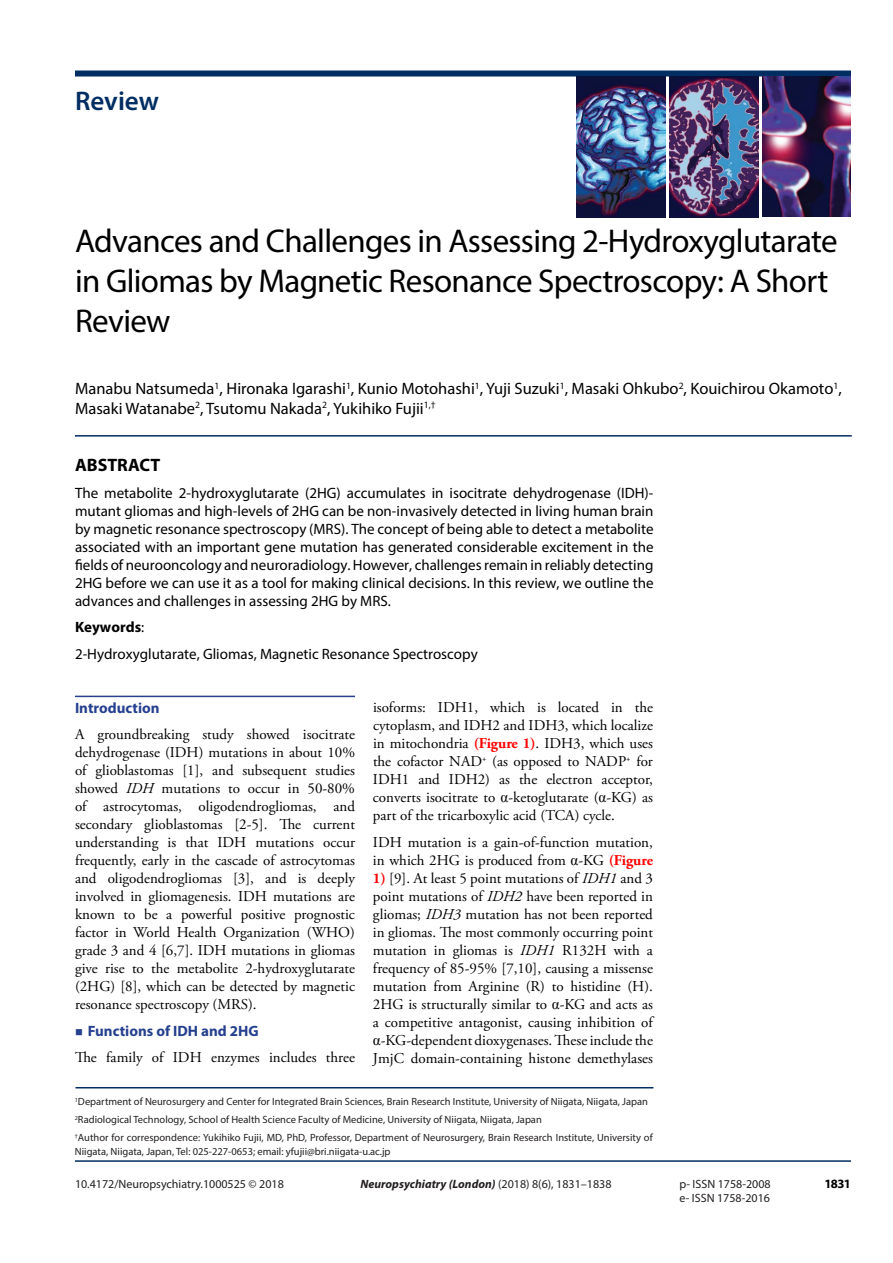
<style>
.page{position:relative;width:893px;height:1263px;background:#fff}
.page>*{position:absolute;margin:0;border:0;box-sizing:border-box;transform-origin:0 0}
.t1{font:33px/39.6px "Myriad Pro";letter-spacing:-.02em;color:#000}
.t2{font:600 27px "Myriad Pro";color:#002d62}
.t3{font:700 18px "Myriad Pro";color:#000}
.t4{font:16.5px/19.8px "Myriad Pro";color:#000}
.t5{font:15px/18px "Adobe Garamond Pro";color:#000;text-align:justify}
.t6{font:15px/18px "Myriad Pro";color:#000;text-align:justify}
.t7{font:700 15px "Myriad Pro";color:#25408f}
.t8{font:700 12.75px "Myriad Pro";color:#000}
.t9{font:12px/14.4px "Myriad Pro";color:#231f20}
.t10{font:italic 700 12px "Myriad Pro";color:#231f20}
.t11{font:10.5px/18px "Myriad Pro";color:#231f20}
.s1{font-weight:700}
.s2{font-style:italic}
.s3{font-weight:700;color:#f00}
.s4{font-family:"Times New Roman"}
.s5{font-weight:400;font-style:normal}
</style>
<div class="page">
<div style="left:75px;top:71px;width:776px;height:6px;background:#002d62"></div>
<img style="left:576px;top:77px;width:89px;height:141px">
<img style="left:669px;top:77px;width:89px;height:140px">
<img style="left:763px;top:77px;width:88px;height:140px">
<hr style="left:75px;top:1160px;width:776px;height:2px;background:#002d62">
<hr style="left:75px;top:435px;width:777px;height:2px;background:#002d62">
<hr style="left:76px;top:1087px;width:577px;height:1px;background:#002d62">
<hr style="left:75px;top:696px;width:280px;height:1px;background:#25408f">
<h2 class="t2" style="left:75px;top:84px;width:85px">Review</h2>
<h1 class="t1" style="left:75px;top:221px;width:764px">Advances and Challenges in Assessing 2-Hydroxyglutarate in Gliomas by Magnetic Resonance Spectroscopy: A Short<br>Review</h1>
<p class="t4" style="left:75px;top:378px;width:768px">Manabu Natsumeda<sup>1</sup>, Hironaka Igarashi<sup>1</sup>, Kunio Motohashi<sup>1</sup>, Yuji Suzuki<sup>1</sup>, Masaki Ohkubo<sup>2</sup>, Kouichirou Okamoto<sup>1</sup>,<br>Masaki Watanabe<sup>2</sup>, Tsutomu Nakada<sup>2</sup>, Yukihiko Fujii<sup>1,†</sup></p>
<p class="t3" style="left:75px;top:453px;width:87px">ABSTRACT</p>
<p class="t6" style="left:75px;top:484px;width:580px">The metabolite 2-hydroxyglutarate (2HG) accumulates in isocitrate dehydrogenase (IDH)- mutant gliomas and high-levels of 2HG can be non-invasively detected in living human brain by magnetic resonance spectroscopy (MRS). The concept of being able to detect a metabolite associated with an important gene mutation has generated considerable excitement in the fields of neurooncology and neuroradiology. However, challenges remain in reliably detecting 2HG before we can use it as a tool for making clinical decisions. In this review, we outline the advances and challenges in assessing 2HG by MRS.</p>
<p class="t6" style="left:75px;top:614px;width:404px;line-height:26.5px"><span class="s1">Keywords</span>:<br>2-Hydroxyglutarate, Gliomas, Magnetic Resonance Spectroscopy</p>
<p class="t7" style="left:75px;top:698px;width:86px">Introduction</p>
<p class="t5" style="left:75px;top:726px;width:281px">A groundbreaking study showed isocitrate dehydrogenase (IDH) mutations in about 10% of glioblastomas [1], and subsequent studies showed <span class="s2">IDH</span> mutations to occur in 50-80% of astrocytomas, oligodendrogliomas, and secondary glioblastomas [2-5]. The current understanding is that IDH mutations occur frequently, early in the cascade of astrocytomas and oligodendrogliomas [3], and is deeply involved in gliomagenesis. IDH mutations are known to be a powerful positive prognostic factor in World Health Organization (WHO) grade 3 and 4 [6,7]. IDH mutations in gliomas give rise to the metabolite 2-hydroxyglutarate (2HG) [8], which can be detected by magnetic resonance spectroscopy (MRS).</p>
<p class="t7" style="left:88px;top:1021px;width:173px">Functions of IDH and 2HG</p>
<p class="t5" style="left:75px;top:1049px;width:281px">The family of IDH enzymes includes three</p>
<p class="t5" style="left:373px;top:699px;width:282px">isoforms: IDH1, which is located in the cytoplasm, and IDH2 and IDH3, which localize in mitochondria <span class="s3">(Figure 1)</span>. IDH3, which uses the cofactor NAD<sup>+</sup> (as opposed to NADP<sup>+</sup> for IDH1 and IDH2) as the electron acceptor, converts isocitrate to <span class="s4">α</span>-ketoglutarate (<span class="s4">α</span>-KG) as part of the tricarboxylic acid (TCA) cycle.</p>
<p class="t5" style="left:373px;top:833px;width:281px">IDH mutation is a gain-of-function mutation, in which 2HG is produced from <span class="s4">α</span>-KG <span class="s3">(Figure</span></p>
<p class="t5" style="left:373px;top:869px;width:281px"><span class="s3">1)</span> [9]. At least 5 point mutations of <span class="s2">IDH1</span> and 3 point mutations of <span class="s2">IDH2</span> have been reported in gliomas; <span class="s2">IDH3</span> mutation has not been reported in gliomas. The most commonly occurring point mutation in gliomas is <span class="s2">IDH1</span> R132H with a frequency of 85-95% [7,10], causing a missense mutation from Arginine (R) to histidine (H).<br>2HG is structurally similar to <span class="s4">α</span>-KG and acts as a competitive antagonist, causing inhibition of <span class="s4">α</span>-KG-dependent dioxygenases. These include the JmjC domain-containing histone demethylases</p>
<p class="t11" style="left:75px;top:1092px;width:579px"><sup>1</sup>Department of Neurosurgery and Center for Integrated Brain Sciences, Brain Research Institute, University of Niigata, Niigata, Japan<br><sup>2</sup>Radiological Technology, School of Health Science Faculty of Medicine, University of Niigata, Niigata, Japan<br><sup>†</sup>Author for correspondence: Yukihiko Fujii, MD, PhD, Professor, Department of Neurosurgery, Brain Research Institute, University of</p>
<p class="t11" style="left:75px;top:1142px;width:317px">Niigata, Niigata, Japan, Tel: 025-227-0653; email: yfujii@bri.niigata-u.ac.jp</p>
<p class="t9" style="left:75px;top:1176px;width:210px">10.4172/Neuropsychiatry.1000525 © 2018</p>
<p class="t9" style="left:679px;top:1176px;width:93px">p- ISSN 1758-2008 e- ISSN 1758-2016</p>
<p class="t10" style="left:360px;top:1176px;width:253px">Neuropsychiatry (London) <span class="s5">(2018) 8(6), 1831–1838</span></p>
<p class="t8" style="left:824px;top:1176px;width:28px">1831</p>
</div>
